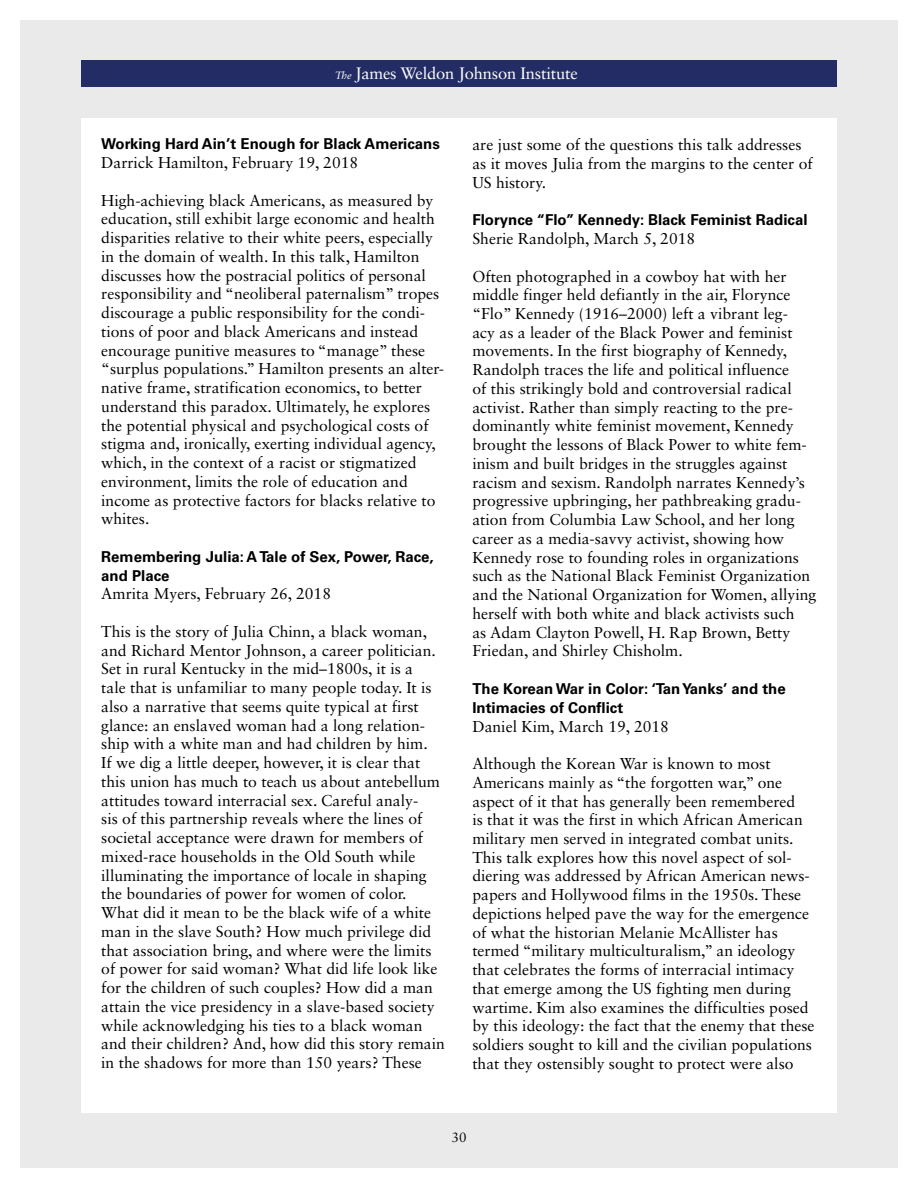
<style>
.page{position:relative;width:918px;height:1188px;background:#fff}
.page>*{position:absolute;margin:0;border:0;box-sizing:border-box;transform-origin:0 0}
.t1{font:16.5px "Sabon LT Std";letter-spacing:-.01em;color:#fff}
.t2{font:15.75px/18.8px "Sabon LT Std";color:#000}
.t3{font:700 15px/18.8px "Univers LT";color:#000}
.t4{font:13.5px "Sabon LT Std";color:#000}
.s1{font-style:italic;font-size:10.5px}
</style>
<div class="page">
<div style="left:20px;top:20px;width:878px;height:1148px;background:#eaeaea"></div>
<div style="left:81px;top:60px;width:756px;height:27px;background:#232c64"></div>
<div style="left:81px;top:118px;width:756px;height:995px;background:#fff"></div>
<p class="t1" style="left:335px;top:63px;width:244px"><span class="s1">The</span> James Weldon Johnson Institute</p>
<p class="t3" style="left:101px;top:135px;width:340px">Working Hard Ain’t Enough for Black Americans</p>
<p class="t2" style="left:101px;top:153px;width:259px">Darrick Hamilton, February 19, 2018</p>
<p class="t2" style="left:101px;top:191px;width:344px">High-achieving black Americans, as measured by education, still exhibit large economic and health disparities relative to their white peers, especially in the domain of wealth. In this talk, Hamilton discusses how the postracial politics of personal responsibility and “neoliberal paternalism” tropes discourage a public responsibility for the condi&shy;tions of poor and black Americans and instead encourage punitive measures to “manage” these “surplus populations.” Hamilton presents an alter&shy;native frame, stratification economics, to better understand this paradox. Ultimately, he explores the potential physical and psychological costs of stigma and, ironically, exerting individual agency, which, in the context of a racist or stigmatized environment, limits the role of education and income as protective factors for blacks relative to whites.</p>
<p class="t3" style="left:101px;top:547px;width:334px">Remembering Julia: A Tale of Sex, Power, Race, and Place</p>
<p class="t2" style="left:101px;top:584px;width:231px">Amrita Myers, February 26, 2018</p>
<p class="t2" style="left:101px;top:622px;width:345px">This is the story of Julia Chinn, a black woman, and Richard Mentor Johnson, a career politician.<br>Set in rural Kentucky in the mid–1800s, it is a<br>tale that is unfamiliar to many people today. It is also a narrative that seems quite typical at first glance: an enslaved woman had a long relation&shy;ship with a white man and had children by him.<br>If we dig a little deeper, however, it is clear that this union has much to teach us about antebellum attitudes toward interracial sex. Careful analy-<br>sis of this partnership reveals where the lines of societal acceptance were drawn for members of mixed-race households in the Old South while illuminating the importance of locale in shaping the boundaries of power for women of color.<br>What did it mean to be the black wife of a white man in the slave South? How much privilege did that association bring, and where were the limits of power for said woman? What did life look like for the children of such couples? How did a man attain the vice presidency in a slave-based society while acknowledging his ties to a black woman and their children? And, how did this story remain in the shadows for more than 150 years? These</p>
<p class="t2" style="left:472px;top:135px;width:342px">are just some of the questions this talk addresses as it moves Julia from the margins to the center of<br>US history.</p>
<p class="t3" style="left:472px;top:211px;width:337px">Florynce “Flo” Kennedy: Black Feminist Radical</p>
<p class="t2" style="left:472px;top:229px;width:224px">Sherie Randolph, March 5, 2018</p>
<p class="t2" style="left:472px;top:267px;width:346px">Often photographed in a cowboy hat with her middle finger held defiantly in the air, Florynce “Flo” Kennedy (1916–2000) left a vibrant leg-<br>acy as a leader of the Black Power and feminist movements. In the first biography of Kennedy, Randolph traces the life and political influence<br>of this strikingly bold and controversial radical activist. Rather than simply reacting to the pre&shy;dominantly white feminist movement, Kennedy brought the lessons of Black Power to white fem&shy;inism and built bridges in the struggles against racism and sexism. Randolph narrates Kennedy’s progressive upbringing, her pathbreaking gradu&shy;ation from Columbia Law School, and her long career as a media-savvy activist, showing how Kennedy rose to founding roles in organizations such as the National Black Feminist Organization and the National Organization for Women, allying herself with both white and black activists such<br>as Adam Clayton Powell, H. Rap Brown, Betty Friedan, and Shirley Chisholm.</p>
<p class="t3" style="left:472px;top:679px;width:315px">The Korean War in Color: ‘Tan Yanks’ and the<br>Intimacies of Conflict</p>
<p class="t2" style="left:472px;top:717px;width:198px">Daniel Kim, March 19, 2018</p>
<p class="t2" style="left:472px;top:754px;width:344px">Although the Korean War is known to most Americans mainly as “the forgotten war,” one aspect of it that has generally been remembered<br>is that it was the first in which African American military men served in integrated combat units.<br>This talk explores how this novel aspect of sol&shy;diering was addressed by African American news&shy;papers and Hollywood films in the 1950s. These depictions helped pave the way for the emergence of what the historian Melanie McAllister has termed “military multiculturalism,” an ideology that celebrates the forms of interracial intimacy that emerge among the US fighting men during wartime. Kim also examines the difficulties posed by this ideology: the fact that the enemy that these soldiers sought to kill and the civilian populations that they ostensibly sought to protect were also</p>
<p class="t4" style="left:451px;top:1130px;width:17px">30</p>
</div>
